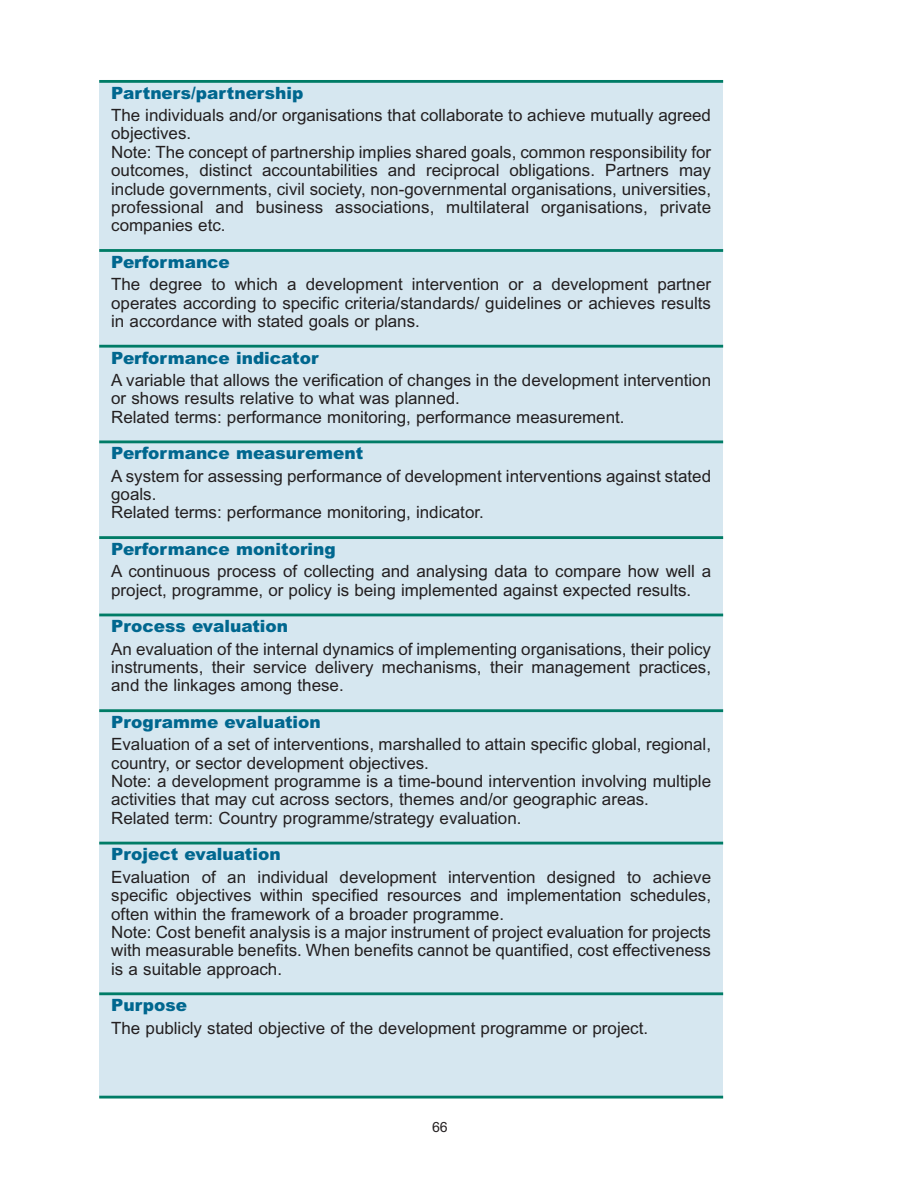
<style>
.page{position:relative;width:918px;height:1188px;background:#fff}
.page>*{position:absolute;margin:0;border:0;box-sizing:border-box;transform-origin:0 0}
.t1{font:16.95px/18.3px "Arial";color:#231f20}
.t2{font:900 16.95px "Arial";color:#00678f}
.t3{font:14.1px "Arial";color:#231f20}
</style>
<div class="page">
<div style="left:99px;top:80px;width:624px;height:1017px;background:#d6e7f0"></div>
<hr style="left:99px;top:80px;width:624px;height:3px;background:#007c66">
<hr style="left:99px;top:249px;width:624px;height:3px;background:#007c66">
<hr style="left:99px;top:345px;width:624px;height:3px;background:#007c66">
<hr style="left:99px;top:440px;width:624px;height:3px;background:#007c66">
<hr style="left:99px;top:536px;width:624px;height:3px;background:#007c66">
<hr style="left:99px;top:614px;width:624px;height:2px;background:#007c66">
<hr style="left:99px;top:709px;width:624px;height:3px;background:#007c66">
<hr style="left:99px;top:842px;width:624px;height:2px;background:#007c66">
<hr style="left:99px;top:992px;width:624px;height:3px;background:#007c66">
<hr style="left:99px;top:1096px;width:624px;height:3px;background:#007c66">
<p class="t2" style="left:111px;top:87px;width:194px">Partners/partnership</p>
<p class="t1" style="left:111px;top:108px;width:601px">The individuals and/or organisations that collaborate to achieve mutually agreed objectives.<br>Note: The concept of partnership implies shared goals, common responsibility for outcomes, distinct accountabilities and reciprocal obligations. Partners may include governments, civil society, non-governmental organisations, universities, professional and business associations, multilateral organisations, private companies etc.</p>
<p class="t2" style="left:111px;top:256px;width:120px">Performance</p>
<p class="t1" style="left:111px;top:277px;width:601px;text-align:justify">The degree to which a development intervention or a development partner operates according to specific criteria/standards/ guidelines or achieves results in accordance with stated goals or plans.</p>
<p class="t2" style="left:111px;top:352px;width:209px">Performance indicator</p>
<p class="t1" style="left:111px;top:372px;width:601px">A variable that allows the verification of changes in the development intervention or shows results relative to what was planned.<br>Related terms: performance monitoring, performance measurement.</p>
<p class="t2" style="left:111px;top:447px;width:254px">Performance measurement</p>
<p class="t1" style="left:111px;top:468px;width:601px">A system for assessing performance of development interventions against stated goals.<br>Related terms: performance monitoring, indicator.</p>
<p class="t2" style="left:111px;top:543px;width:226px">Performance monitoring</p>
<p class="t1" style="left:111px;top:564px;width:601px">A continuous process of collecting and analysing data to compare how well a project, programme, or policy is being implemented against expected results.</p>
<p class="t2" style="left:111px;top:621px;width:178px">Process evaluation</p>
<p class="t1" style="left:111px;top:641px;width:601px;text-align:justify">An evaluation of the internal dynamics of implementing organisations, their policy instruments, their service delivery mechanisms, their management practices, and the linkages among these.</p>
<p class="t2" style="left:111px;top:716px;width:211px">Programme evaluation</p>
<p class="t1" style="left:111px;top:737px;width:601px">Evaluation of a set of interventions, marshalled to attain specific global, regional, country, or sector development objectives.<br>Note: a development programme is a time-bound intervention involving multiple activities that may cut across sectors, themes and/or geographic areas.<br>Related term: Country programme/strategy evaluation.</p>
<p class="t2" style="left:111px;top:849px;width:171px">Project evaluation</p>
<p class="t1" style="left:111px;top:869px;width:601px">Evaluation of an individual development intervention designed to achieve specific objectives within specified resources and implementation schedules, often within the framework of a broader programme.<br>Note: Cost benefit analysis is a major instrument of project evaluation for projects with measurable benefits. When benefits cannot be quantified, cost effectiveness is a suitable approach.</p>
<p class="t2" style="left:111px;top:999px;width:77px">Purpose</p>
<p class="t1" style="left:111px;top:1020px;width:538px">The publicly stated objective of the development programme or project.</p>
<p class="t3" style="left:432px;top:1122px;width:17px">66</p>
</div>
